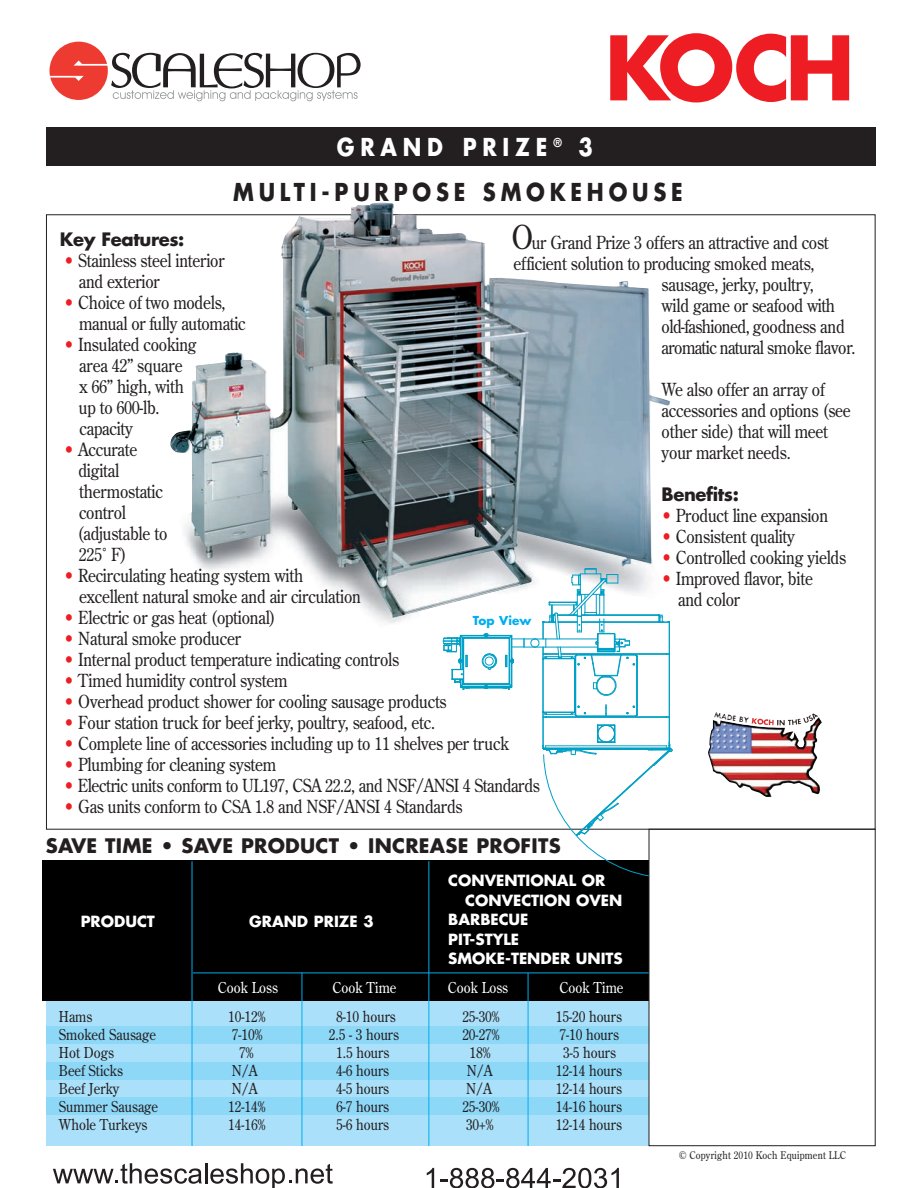
<style>
.page{position:relative;width:918px;height:1188px;background:#fff}
.page>*{position:absolute;margin:0;border:0;box-sizing:border-box;transform-origin:0 0}
.t1{font:33px "Century Old Style";color:#231f20;scale:.88 1}
.t2{font:700 24px/44.4px "Futura";letter-spacing:.225em;color:#231f20;text-align:center;scale:.88 1}
.t3{font:700 19.5px "Futura";letter-spacing:.015em;color:#231f20}
.t4{font:18px/21px "Century Old Style";letter-spacing:-.015em;color:#231f20;scale:.88 1}
.t5{font:18px "Century Old Style";letter-spacing:-.04em;color:#231f20;scale:.88 1}
.t6{font:18px "Century Old Style";letter-spacing:-.035em;color:#231f20;scale:.88 1}
.t7{font:700 18px "Futura";letter-spacing:-.02em;color:#231f20}
.t8{font:15px "Century Old Style";color:#231f20;scale:.88 1}
.t9{font:700 15px "Futura";color:#fff}
.t10{font:15px "Century Old Style";color:#fff;scale:.88 1}
.t11{font:700 12px "Futura";color:#00aeef}
.t12{font:10.5px "Century Old Style";letter-spacing:.02em;color:#231f20;scale:.88 1}
.s1{color:#fff}
.s2{color:#ee1d23}
</style>
<div class="page">
<div style="left:46px;top:994px;width:612px;height:152px;background:#aae0f9"></div>
<div style="left:42px;top:860px;width:612px;height:141px;background:#000"></div>
<img style="left:201px;top:401px;width:469px;height:228px">
<svg style="left:610px;top:33px;width:239px;height:69px"></svg>
<div style="left:46px;top:128px;width:830px;height:38px;background:#231f20"></div>
<img style="left:170px;top:203px;width:499px;height:365px">
<hr style="left:193px;top:973px;width:466px;height:1px;background:#00aeef">
<div style="left:46px;top:1026px;width:612px;height:18px;background:#8dd7f7"></div>
<div style="left:46px;top:1062px;width:612px;height:17px;background:#8dd7f7"></div>
<div style="left:46px;top:1097px;width:612px;height:18px;background:#8dd7f7"></div>
<hr style="left:428px;top:861px;width:1px;height:285px;background:#00aeef">
<hr style="left:192px;top:861px;width:1px;height:285px;background:#00aeef">
<hr style="left:528px;top:973px;width:1px;height:173px;background:#00aeef">
<hr style="left:302px;top:972px;width:1px;height:174px;background:#00aeef">
<hr style="left:561px;top:654px;width:105px;height:1px;background:#00a0c6">
<hr style="left:561px;top:653px;width:105px;height:1px;background:#00a0c6">
<hr style="left:582px;top:615px;width:77px;height:1px;background:#00a0c6">
<hr style="left:543px;top:659px;width:1px;height:53px;background:#00a0c6">
<hr style="left:574px;top:659px;width:1px;height:53px;background:#00a0c6">
<hr style="left:575px;top:659px;width:1px;height:53px;background:#00a0c6">
<hr style="left:636px;top:656px;width:1px;height:59px;background:#00a0c6">
<hr style="left:669px;top:622px;width:1px;height:124px;background:#00a0c6">
<hr style="left:637px;top:661px;width:1px;height:49px;background:#00a0c6">
<hr style="left:604px;top:622px;width:65px;height:1px;background:#00a0c6">
<svg style="left:658px;top:614px;width:12px;height:9px"></svg>
<svg style="left:443px;top:568px;width:195px;height:129px"></svg>
<svg style="left:542px;top:705px;width:133px;height:175px"></svg>
<img style="left:727px;top:714px;width:93px;height:83px">
<div style="left:649px;top:830px;width:226px;height:317px;background:#fff"></div>
<div style="left:649px;top:829px;width:227px;height:317px;border:1px solid #231f20"></div>
<svg style="left:50px;top:42px;width:311px;height:59px"></svg>
<svg style="left:427px;top:1168px;width:7px;height:20px"></svg>
<svg style="left:440px;top:1168px;width:179px;height:20px"></svg>
<svg style="left:53px;top:1163px;width:149px;height:21px"></svg>
<hr style="left:205px;top:1163px;width:2px;height:20px;background:#231f20">
<svg style="left:210px;top:1163px;width:123px;height:25px"></svg>
<h2 class="t2" style="left:233px;top:127px;width:512px"><span class="s1">GRAND PRIZE</span> <sup>®</sup> <span class="s1">3<br></span>MULTI-PURPOSE SMOKEHOUSE</h2>
<h1 class="t1" style="left:511px;top:218px;width:27px">O</h1>
<p class="t7" style="left:60px;top:231px;width:126px">Key Features:</p>
<p class="t4" style="left:79px;top:251px;width:167px;text-indent:-15px"><span class="s2">•</span> Stainless steel interior and exterior</p>
<p class="t4" style="left:79px;top:293px;width:191px;text-indent:-15px"><span class="s2">•</span> Choice of two models, manual or fully automatic</p>
<p class="t4" style="left:79px;top:335px;width:135px;text-indent:-15px"><span class="s2">•</span> Insulated cooking area 42” square<br>x 66” high, with up to 600-lb. capacity</p>
<p class="t4" style="left:78px;top:440px;width:104px;text-indent:-14px"><span class="s2">•</span> Accurate digital thermostatic control (adjustable to<br>225˚ F)</p>
<p class="t4" style="left:79px;top:566px;width:322px;text-indent:-15px"><span class="s2">•</span> Recirculating heating system with excellent natural smoke and air circulation</p>
<p class="t4" style="left:64px;top:608px;width:242px"><span class="s2">•</span> Electric or gas heat (optional)</p>
<p class="t4" style="left:64px;top:629px;width:203px"><span class="s2">•</span> Natural smoke producer</p>
<p class="t4" style="left:64px;top:650px;width:382px"><span class="s2">•</span> Internal product temperature indicating controls</p>
<p class="t4" style="left:64px;top:671px;width:255px"><span class="s2">•</span> Timed humidity control system</p>
<p class="t4" style="left:64px;top:692px;width:436px"><span class="s2">•</span> Overhead product shower for cooling sausage products</p>
<p class="t4" style="left:64px;top:713px;width:423px"><span class="s2">•</span> Four station truck for beef jerky, poultry, seafood, etc.</p>
<p class="t4" style="left:64px;top:734px;width:507px"><span class="s2">•</span> Complete line of accessories including up to 11 shelves per truck</p>
<p class="t4" style="left:64px;top:755px;width:243px"><span class="s2">•</span> Plumbing for cleaning system</p>
<p class="t4" style="left:64px;top:776px;width:542px"><span class="s2">•</span> Electric units conform to UL197, CSA 22.2, and NSF/ANSI 4 Standards</p>
<p class="t4" style="left:64px;top:797px;width:455px"><span class="s2">•</span> Gas units conform to CSA 1.8 and NSF/ANSI 4 Standards</p>
<p class="t4" style="left:532px;top:232px;width:339px">ur Grand Prize 3 offers an attractive and cost</p>
<p class="t4" style="left:513px;top:253px;width:344px">efficient solution to producing smoked meats,</p>
<p class="t4" style="left:662px;top:274px;width:174px">sausage, jerky, poultry,</p>
<p class="t4" style="left:662px;top:295px;width:198px">wild game or seafood with</p>
<p class="t6" style="left:662px;top:316px;width:210px">old-fashioned, goodness and</p>
<p class="t5" style="left:662px;top:337px;width:222px">aromatic natural smoke flavor.</p>
<p class="t4" style="left:662px;top:379px;width:217px">We also offer an array of accessories and options (see other side) that will meet your market needs.</p>
<p class="t7" style="left:662px;top:486px;width:79px">Benefits:</p>
<p class="t4" style="left:662px;top:505px;width:191px"><span class="s2">•</span> Product line expansion</p>
<p class="t4" style="left:662px;top:526px;width:153px"><span class="s2">•</span> Consistent quality</p>
<p class="t4" style="left:662px;top:547px;width:211px"><span class="s2">•</span> Controlled cooking yields</p>
<p class="t4" style="left:678px;top:568px;width:155px;text-indent:-16px"><span class="s2">•</span> Improved flavor, bite and color</p>
<p class="t11" style="left:473px;top:615px;width:60px">Top View</p>
<p class="t3" style="left:46px;top:837px;width:516px">SAVE TIME • SAVE PRODUCT • INCREASE PROFITS</p>
<p class="t9" style="left:81px;top:914px;width:76px">PRODUCT</p>
<p class="t9" style="left:249px;top:914px;width:126px">GRAND PRIZE 3</p>
<p class="t9" style="left:448px;top:874px;width:158px">CONVENTIONAL OR</p>
<p class="t9" style="left:465px;top:893px;width:159px">CONVECTION OVEN</p>
<p class="t9" style="left:448px;top:913px;width:82px">BARBECUE</p>
<p class="t9" style="left:448px;top:932px;width:72px">PIT-STYLE</p>
<p class="t9" style="left:448px;top:952px;width:176px">SMOKE-TENDER UNITS</p>
<p class="t10" style="left:218px;top:980px;width:70px">Cook Loss</p>
<p class="t10" style="left:333px;top:980px;width:74px">Cook Time</p>
<p class="t10" style="left:448px;top:980px;width:70px">Cook Loss</p>
<p class="t10" style="left:560px;top:980px;width:74px">Cook Time</p>
<p class="t8" style="left:59px;top:1008px;width:39px">Hams</p>
<p class="t8" style="left:228px;top:1008px;width:44px">10-12%</p>
<p class="t8" style="left:336px;top:1008px;width:69px">8-10 hours</p>
<p class="t8" style="left:462px;top:1008px;width:44px">25-30%</p>
<p class="t8" style="left:556px;top:1008px;width:77px">15-20 hours</p>
<p class="t8" style="left:59px;top:1026px;width:112px">Smoked Sausage</p>
<p class="t8" style="left:232px;top:1026px;width:36px">7-10%</p>
<p class="t8" style="left:329px;top:1026px;width:81px">2.5 - 3 hours</p>
<p class="t8" style="left:462px;top:1026px;width:44px">20-27%</p>
<p class="t8" style="left:560px;top:1026px;width:69px">7-10 hours</p>
<p class="t8" style="left:59px;top:1044px;width:64px">Hot Dogs</p>
<p class="t8" style="left:239px;top:1044px;width:18px">7%</p>
<p class="t8" style="left:336px;top:1044px;width:62px">1.5 hours</p>
<p class="t8" style="left:470px;top:1044px;width:25px">18%</p>
<p class="t8" style="left:563px;top:1044px;width:62px">3-5 hours</p>
<p class="t8" style="left:59px;top:1062px;width:74px">Beef Sticks</p>
<p class="t8" style="left:232px;top:1062px;width:31px">N/A</p>
<p class="t8" style="left:336px;top:1062px;width:62px">4-6 hours</p>
<p class="t8" style="left:467px;top:1062px;width:31px">N/A</p>
<p class="t8" style="left:556px;top:1062px;width:77px">12-14 hours</p>
<p class="t8" style="left:59px;top:1080px;width:70px">Beef Jerky</p>
<p class="t8" style="left:232px;top:1080px;width:31px">N/A</p>
<p class="t8" style="left:336px;top:1080px;width:62px">4-5 hours</p>
<p class="t8" style="left:466px;top:1080px;width:31px">N/A</p>
<p class="t8" style="left:556px;top:1080px;width:77px">12-14 hours</p>
<p class="t8" style="left:59px;top:1098px;width:114px">Summer Sausage</p>
<p class="t8" style="left:228px;top:1098px;width:44px">12-14%</p>
<p class="t8" style="left:336px;top:1098px;width:62px">6-7 hours</p>
<p class="t8" style="left:462px;top:1098px;width:44px">25-30%</p>
<p class="t8" style="left:556px;top:1098px;width:77px">14-16 hours</p>
<p class="t8" style="left:59px;top:1116px;width:102px">Whole Turkeys</p>
<p class="t8" style="left:228px;top:1116px;width:44px">14-16%</p>
<p class="t8" style="left:336px;top:1116px;width:62px">5-6 hours</p>
<p class="t8" style="left:466px;top:1116px;width:33px">30+%</p>
<p class="t8" style="left:556px;top:1116px;width:77px">12-14 hours</p>
<p class="t12" style="left:679px;top:1150px;width:191px">© Copyright 2010 Koch Equipment LLC</p>
</div>
